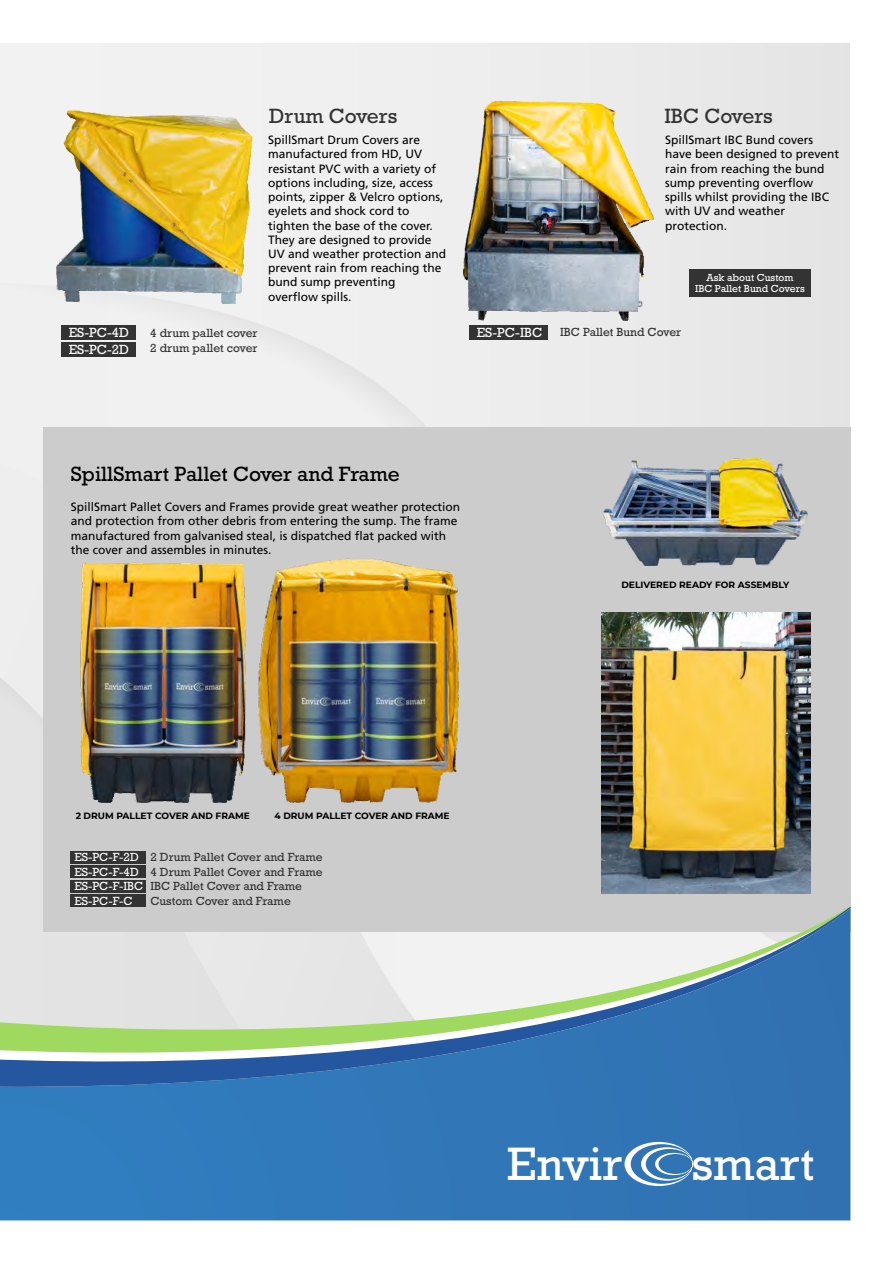
<style>
.page{position:relative;width:893px;height:1263px;background:#fff}
.page>*{position:absolute;margin:0;border:0;box-sizing:border-box;transform-origin:0 0}
.t1{font:47.7px "Rockwell";color:#fff}
.t2{font:21px "Rockwell";color:#000}
.t3{font:21px "Rockwell";color:#333}
.t4{font:13.5px/17px "Rockwell Std";color:#fff}
.t5{font:12px/14.2px "Frutiger LT Std";color:#000}
.t6{font:12px/14.4px "Rockwell Std";color:#333}
.t7{font:10.35px/11.9px "Rockwell Std";color:#fff;text-align:center}
.t8{font:700 9.15px "Montserrat";color:#000}
.s1{color:#fefefe}
</style>
<div class="page">
<img style="left:0;top:43px;width:849px;height:784px">
<div style="left:43px;top:427px;width:807px;height:505px;background:#ccc"></div>
<img style="left:601px;top:612px;width:209px;height:215px">
<img style="left:604px;top:458px;width:204px;height:107px">
<img style="left:463px;top:102px;width:191px;height:218px">
<img style="left:52px;top:104px;width:203px;height:200px">
<div style="left:62px;top:325px;width:74px;height:15px;background:#333"></div>
<div style="left:62px;top:342px;width:74px;height:15px;background:#333"></div>
<div style="left:470px;top:325px;width:78px;height:15px;background:#333"></div>
<div style="left:689px;top:269px;width:122px;height:28px;background:#333"></div>
<div style="left:0;top:1142px;width:850px;height:78px;background:#3178b9"></div>
<svg style="left:0;top:827px;width:850px;height:80px"></svg>
<svg style="left:0;top:907px;width:850px;height:235px"></svg>
<img style="left:258px;top:558px;width:201px;height:245px">
<img style="left:80px;top:562px;width:166px;height:241px">
<svg style="left:624px;top:1142px;width:69px;height:44px"></svg>
<h2 class="t3" style="left:269px;top:109px;width:130px">Drum Covers</h2>
<h2 class="t3" style="left:664px;top:109px;width:110px">IBC Covers</h2>
<p class="t5" style="left:268px;top:134px;width:180px">SpillSmart Drum Covers are manufactured from HD, UV resistant PVC with a variety of options including, size, access points, zipper &amp; Velcro options, eyelets and shock cord to tighten the base of the cover.<br>They are designed to provide<br>UV and weather protection and prevent rain from reaching the bund sump preventing overflow spills.</p>
<p class="t5" style="left:665px;top:134px;width:176px">SpillSmart IBC Bund covers have been designed to prevent rain from reaching the bund sump preventing overflow spills whilst providing the IBC with UV and weather protection.</p>
<p class="t7" style="left:695px;top:273px;width:111px">Ask about Custom<br>IBC Pallet Bund Covers</p>
<p class="t4" style="left:69px;top:326px;width:62px">ES-PC-4D<br>ES-PC-2D</p>
<p class="t6" style="left:150px;top:327px;width:109px">4 drum pallet cover</p>
<p class="t4" style="left:477px;top:326px;width:67px">ES-PC-IBC</p>
<p class="t6" style="left:560px;top:327px;width:123px">IBC Pallet Bund Cover</p>
<p class="t6" style="left:150px;top:343px;width:109px">2 drum pallet cover</p>
<h2 class="t2" style="left:71px;top:466px;width:331px">SpillSmart Pallet Cover and Frame</h2>
<p class="t5" style="left:71px;top:501px;width:391px">SpillSmart Pallet Covers and Frames provide great weather protection and protection from other debris from entering the sump. The frame manufactured from galvanised steal, is dispatched flat packed with the cover and assembles in minutes.</p>
<p class="t8" style="left:76px;top:810px;width:176px">2 DRUM PALLET COVER AND FRAME</p>
<p class="t8" style="left:274px;top:810px;width:177px">4 DRUM PALLET COVER AND FRAME</p>
<p class="t6" style="left:74px;top:852px;width:250px"><span class="s1">ES-PC-F-2D</span> 2 Drum Pallet Cover and Frame<br><span class="s1">ES-PC-F-4D</span> 4 Drum Pallet Cover and Frame</p>
<p class="t6" style="left:74px;top:881px;width:229px"><span class="s1">ES-PC-F-IBC</span> IBC Pallet Cover and Frame<br><span class="s1">ES-PC-F-C</span></p>
<p class="t6" style="left:150px;top:895px;width:142px">Custom Cover and Frame</p>
<p class="t8" style="left:621px;top:579px;width:169px">DELIVERED READY FOR ASSEMBLY</p>
<h1 class="t1" style="left:507px;top:1147px;width:117px">Envir</h1>
<h1 class="t1" style="left:691px;top:1147px;width:125px">smart</h1>
</div>
